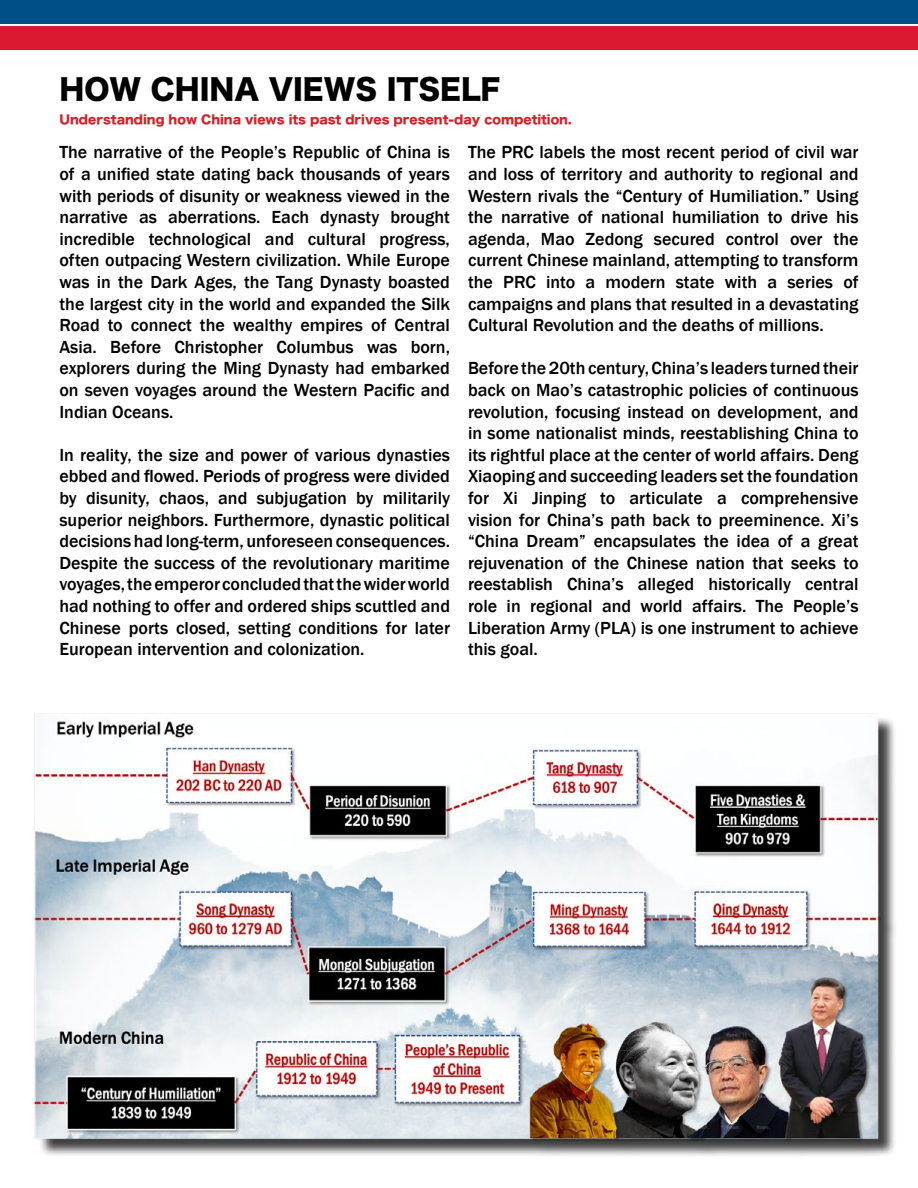
<style>
.page{position:relative;width:918px;height:1188px;background:#fff}
.page>*{position:absolute;margin:0;border:0;box-sizing:border-box;transform-origin:0 0}
.t1{font:28.5px "Hira Kaku Std N W8";color:#000}
.t2{font:500 18px/21.6px "Franklin Gothic";color:#000;text-align:justify}
.t3{font:12px "Hira Kaku Std N W8";color:#d2232a}
</style>
<div class="page">
<hr style="left:917px;top:876px;width:1px;height:312px;background:#776e6c">
<div style="left:0;top:0;width:918px;height:23px;background:#004f87"></div>
<div style="left:0;top:26px;width:918px;height:24px;background:#da1a32"></div>
<div style="left:38px;top:716px;width:860px;height:444px;background:#000;opacity:.75"></div>
<img style="left:35px;top:713px;width:846px;height:430px">
<h1 class="t1" style="left:59px;top:74px;width:442px">HOW CHINA VIEWS ITSELF</h1>
<p class="t3" style="left:59px;top:113px;width:514px">Understanding how China views its past drives present-day competition.</p>
<p class="t2" style="left:59px;top:142px;width:392px">The narrative of the People’s Republic of China is of a unified state dating back thousands of years with periods of disunity or weakness viewed in the narrative as aberrations. Each dynasty brought incredible technological and cultural progress, often outpacing Western civilization. While Europe was in the Dark Ages, the Tang Dynasty boasted the largest city in the world and expanded the Silk Road to connect the wealthy empires of Central Asia. Before Christopher Columbus was born, explorers during the Ming Dynasty had embarked on seven voyages around the Western Pacific and Indian Oceans.</p>
<p class="t2" style="left:59px;top:444px;width:392px">In reality, the size and power of various dynasties ebbed and flowed. Periods of progress were divided by disunity, chaos, and subjugation by militarily superior neighbors. Furthermore, dynastic political decisions had long-term, unforeseen consequences.<br>Despite the success of the revolutionary maritime voyages, the emperor concluded that the wider world had nothing to offer and ordered ships scuttled and Chinese ports closed, setting conditions for later European intervention and colonization.</p>
<p class="t2" style="left:468px;top:142px;width:392px">The PRC labels the most recent period of civil war and loss of territory and authority to regional and Western rivals the “Century of Humiliation.” Using the narrative of national humiliation to drive his agenda, Mao Zedong secured control over the current Chinese mainland, attempting to transform the PRC into a modern state with a series of campaigns and plans that resulted in a devastating Cultural Revolution and the deaths of millions.</p>
<p class="t2" style="left:468px;top:358px;width:392px">Before the 20th century, China’s leaders turned their back on Mao’s catastrophic policies of continuous revolution, focusing instead on development, and in some nationalist minds, reestablishing China to its rightful place at the center of world affairs. Deng Xiaoping and succeeding leaders set the foundation for Xi Jinping to articulate a comprehensive vision for China’s path back to preeminence. Xi’s “China Dream” encapsulates the idea of a great rejuvenation of the Chinese nation that seeks to reestablish China’s alleged historically central role in regional and world affairs. The People’s Liberation Army (PLA) is one instrument to achieve this goal.</p>
</div>
